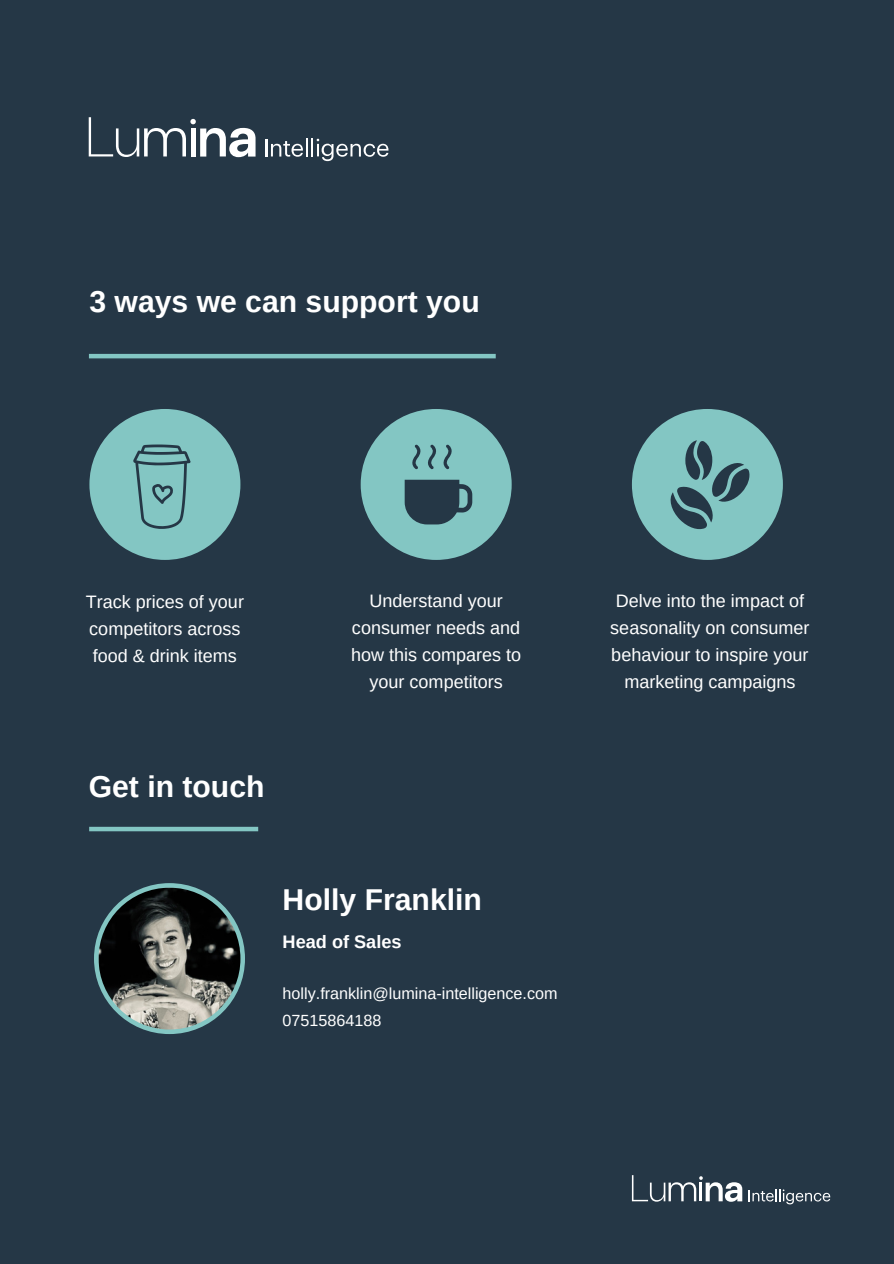
<style>
.page{position:relative;width:894px;height:1264px;background:#fff}
.page>*{position:absolute;margin:0;border:0;box-sizing:border-box;transform-origin:0 0}
.t1{font:700 30.15px "Arimo";color:#fff}
.t2{font:700 18.15px "Arimo";color:#fff}
.t3{font:18px/27px "Arimo";color:#fff;text-align:center}
.t4{font:16.2px/26.8px "Arimo";color:#fff}
</style>
<div class="page">
<div style="left:0;top:0;width:893px;height:1263px;background:#253746"></div>
<svg style="left:265px;top:138px;width:123px;height:23px"></svg>
<svg style="left:89px;top:117px;width:166px;height:40px"></svg>
<svg style="left:94px;top:883px;width:151px;height:151px;background:#7fbdbb"></svg>
<img style="left:98px;top:887px;width:142px;height:142px;border-radius:50%">
<div style="left:89px;top:409px;width:151px;height:151px;background:#83c6c3;border-radius:50%"></div>
<div style="left:360px;top:409px;width:151px;height:151px;background:#83c6c3;border-radius:50%"></div>
<div style="left:631px;top:409px;width:151px;height:151px;background:#83c6c3;border-radius:50%"></div>
<svg style="left:670px;top:440px;width:79px;height:89px"></svg>
<svg style="left:404px;top:480px;width:68px;height:44px"></svg>
<svg style="left:412px;top:444px;width:40px;height:25px"></svg>
<svg style="left:133px;top:444px;width:57px;height:85px"></svg>
<hr style="left:89px;top:354px;width:406px;height:4px;background:#83c6c3">
<div style="left:89px;top:826px;width:169px;height:5px;background:#83c6c3"></div>
<svg style="left:748px;top:1189px;width:82px;height:15px"></svg>
<svg style="left:631px;top:1175px;width:111px;height:26px"></svg>
<h1 class="t1" style="left:89px;top:285px;width:391px">3 ways we can support you</h1>
<p class="t3" style="left:86px;top:588px;width:160px;text-align:left">Track prices of your competitors across food &amp; drink items</p>
<h1 class="t1" style="left:89px;top:770px;width:177px">Get in touch</h1>
<p class="t3" style="left:351px;top:587px;width:172px">Understand your consumer needs and how this compares to your competitors</p>
<h1 class="t1" style="left:282px;top:882px;width:201px">Holly Franklin</h1>
<p class="t2" style="left:282px;top:931px;width:120px">Head of Sales</p>
<p class="t4" style="left:282px;top:980px;width:276px">holly.franklin@lumina-intelligence.com<br>07515864188</p>
<p class="t3" style="left:610px;top:587px;width:201px">Delve into the impact of seasonality on consumer behaviour to inspire your marketing campaigns</p>
</div>
